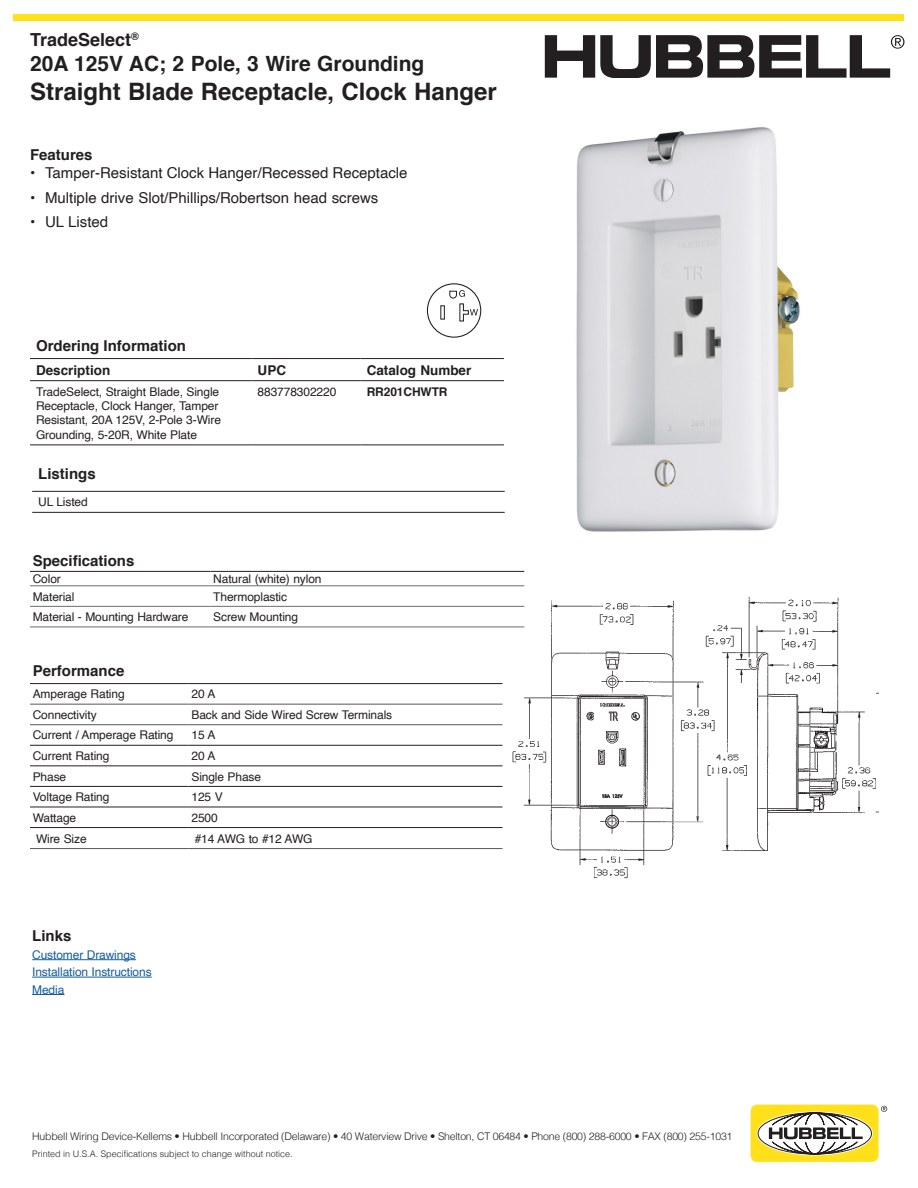
<style>
.page{position:relative;width:918px;height:1188px;background:#fff}
.page>*{position:absolute;margin:0;border:0;box-sizing:border-box;transform-origin:0 0}
.Page_4th_Head{font:700 24px "Helvetica";color:#231f20}
.Page_2nd_Head{font:700 21px "Helvetica";color:#231f20}
.Page_1st_Head{font:700 18px "Helvetica";color:#231f20}
.BodyText10pt{font:15px "Helvetica";color:#231f20}
.t1{font:700 15px "Helvetica";color:#231f20}
.BodyText10pt-2{font:700 13.5px "Helvetica";color:#231f20}
._2TabBody_B83{font:12px "Helvetica";letter-spacing:-.01em;color:#231f20}
.BodyText10pt-3{font:12px/14.4px "Helvetica";letter-spacing:-.01em;color:#231f20}
._2TabBody_B83-2{font:12px "Helvetica";letter-spacing:-.01em;color:#175d9e}
.BodyText10pt-4{font:700 12px "Helvetica";letter-spacing:-.01em;color:#231f20}
.t2{font:300 10.5px "Helvetica";letter-spacing:-.02em;color:#231f20}
.t3{font:300 9px "Helvetica";color:#231f20}
</style>
<div class="page">
<div style="left:14px;top:14px;width:890px;height:7px;background:#ffe01b"></div>
<div style="left:751px;top:1105px;width:128px;height:57px;background:#ffe01b;border-radius:7px"></div>
<svg style="left:758px;top:1113px;width:113px;height:41px"></svg>
<svg style="left:881px;top:1106px;width:6px;height:6px"></svg>
<svg style="left:769px;top:1112px;width:94px;height:43px;background:#b5b09c"></svg>
<svg style="left:545px;top:35px;width:359px;height:43px"></svg>
<img style="left:512px;top:597px;width:367px;height:282px">
<div style="left:862px;top:714px;width:25px;height:38px;background:#fff"></div>
<hr style="left:30px;top:571px;width:181px;height:1px;background:#231f20">
<hr style="left:211px;top:571px;width:313px;height:1px;background:#231f20">
<hr style="left:30px;top:586px;width:181px;height:1px;background:#6c6d70">
<hr style="left:211px;top:586px;width:313px;height:1px;background:#6c6d70">
<hr style="left:30px;top:606px;width:181px;height:1px;background:#6c6d70">
<hr style="left:211px;top:606px;width:313px;height:1px;background:#6c6d70">
<hr style="left:30px;top:627px;width:181px;height:1px;background:#6c6d70">
<hr style="left:211px;top:627px;width:313px;height:1px;background:#6c6d70">
<hr style="left:32px;top:491px;width:473px;height:1px;background:#231f20">
<hr style="left:32px;top:512px;width:473px;height:1px;background:#231f20">
<hr style="left:30px;top:683px;width:159px;height:1px;background:#231f20">
<hr style="left:189px;top:683px;width:313px;height:1px;background:#231f20">
<hr style="left:30px;top:745px;width:159px;height:1px;background:#231f20">
<hr style="left:189px;top:745px;width:313px;height:1px;background:#231f20">
<hr style="left:30px;top:765px;width:159px;height:1px;background:#231f20">
<hr style="left:189px;top:765px;width:313px;height:1px;background:#231f20">
<hr style="left:30px;top:786px;width:159px;height:1px;background:#231f20">
<hr style="left:189px;top:786px;width:313px;height:1px;background:#231f20">
<hr style="left:30px;top:807px;width:159px;height:1px;background:#231f20">
<hr style="left:189px;top:807px;width:313px;height:1px;background:#231f20">
<hr style="left:30px;top:827px;width:159px;height:1px;background:#231f20">
<hr style="left:189px;top:827px;width:313px;height:1px;background:#231f20">
<hr style="left:30px;top:704px;width:159px;height:1px;background:#57585a">
<hr style="left:189px;top:704px;width:313px;height:1px;background:#57585a">
<hr style="left:30px;top:724px;width:159px;height:1px;background:#57585a">
<hr style="left:189px;top:724px;width:313px;height:1px;background:#57585a">
<hr style="left:30px;top:848px;width:159px;height:1px;background:#57585a">
<hr style="left:189px;top:848px;width:313px;height:1px;background:#57585a">
<hr style="left:30px;top:358px;width:222px;height:1px;background:#231f20">
<hr style="left:252px;top:358px;width:109px;height:1px;background:#231f20">
<hr style="left:361px;top:358px;width:143px;height:1px;background:#231f20">
<hr style="left:30px;top:380px;width:222px;height:1px;background:#231f20">
<hr style="left:252px;top:380px;width:109px;height:1px;background:#231f20">
<hr style="left:361px;top:380px;width:143px;height:1px;background:#231f20">
<hr style="left:30px;top:445px;width:222px;height:1px;background:#231f20">
<hr style="left:252px;top:445px;width:109px;height:1px;background:#231f20">
<hr style="left:361px;top:445px;width:143px;height:1px;background:#231f20">
<hr style="left:32px;top:959px;width:104px;height:1px;background:#175d9e">
<hr style="left:32px;top:977px;width:120px;height:1px;background:#175d9e">
<hr style="left:32px;top:994px;width:32px;height:1px;background:#175d9e">
<div style="left:427px;top:283px;width:54px;height:55px;border:1px solid #231f20;border-radius:50%"></div>
<svg style="left:440px;top:290px;width:38px;height:32px"></svg>
<img style="left:576px;top:127px;width:224px;height:405px">
<p class="Page_1st_Head" style="left:30px;top:25px;width:110px">TradeSelect<sup>®</sup></p>
<p class="Page_2nd_Head" style="left:30px;top:47px;width:396px">20A 125V AC; 2 Pole, 3 Wire Grounding</p>
<p class="Page_4th_Head" style="left:30px;top:72px;width:468px">Straight Blade Receptacle, Clock Hanger</p>
<p class="t1" style="left:30px;top:142px;width:64px">Features</p>
<p class="BodyText10pt" style="left:30px;top:161px;width:379px">• Tamper-Resistant Clock Hanger/Recessed Receptacle</p>
<p class="BodyText10pt" style="left:30px;top:186px;width:350px">• Multiple drive Slot/Phillips/Robertson head screws</p>
<p class="BodyText10pt" style="left:30px;top:210px;width:80px">• UL Listed</p>
<p class="t1" style="left:36px;top:333px;width:152px">Ordering Information</p>
<p class="BodyText10pt-2" style="left:36px;top:359px;width:76px">Description</p>
<p class="BodyText10pt-2" style="left:258px;top:359px;width:30px">UPC</p>
<p class="BodyText10pt-2" style="left:367px;top:359px;width:106px">Catalog Number</p>
<p class="BodyText10pt-3" style="left:36px;top:385px;width:187px">TradeSelect, Straight Blade, Single Receptacle, Clock Hanger, Tamper Resistant, 20A 125V, 2-Pole 3-Wire Grounding, 5-20R, White Plate</p>
<p class="BodyText10pt-3" style="left:258px;top:385px;width:80px">883778302220</p>
<p class="BodyText10pt-4" style="left:367px;top:382px;width:82px">RR201CHWTR</p>
<p class="t1" style="left:38px;top:462px;width:59px">Listings</p>
<p class="_2TabBody_B83" style="left:38px;top:493px;width:51px">UL Listed</p>
<p class="t1" style="left:33px;top:548px;width:103px">Specifications</p>
<p class="_2TabBody_B83" style="left:33px;top:570px;width:30px">Color</p>
<p class="_2TabBody_B83" style="left:213px;top:570px;width:110px">Natural (white) nylon</p>
<p class="_2TabBody_B83" style="left:33px;top:587px;width:43px">Material</p>
<p class="_2TabBody_B83" style="left:213px;top:587px;width:75px">Thermoplastic</p>
<p class="_2TabBody_B83" style="left:33px;top:608px;width:157px">Material - Mounting Hardware</p>
<p class="_2TabBody_B83" style="left:213px;top:608px;width:86px">Screw Mounting</p>
<p class="t1" style="left:33px;top:659px;width:93px">Performance</p>
<p class="_2TabBody_B83" style="left:33px;top:685px;width:94px">Amperage Rating</p>
<p class="_2TabBody_B83" style="left:191px;top:685px;width:25px">20 A</p>
<p class="_2TabBody_B83" style="left:33px;top:705px;width:66px">Connectivity</p>
<p class="_2TabBody_B83" style="left:191px;top:705px;width:202px">Back and Side Wired Screw Terminals</p>
<p class="_2TabBody_B83" style="left:33px;top:726px;width:142px">Current / Amperage Rating</p>
<p class="_2TabBody_B83" style="left:191px;top:726px;width:25px">15 A</p>
<p class="_2TabBody_B83" style="left:33px;top:747px;width:78px">Current Rating</p>
<p class="_2TabBody_B83" style="left:191px;top:747px;width:25px">20 A</p>
<p class="_2TabBody_B83" style="left:33px;top:767px;width:35px">Phase</p>
<p class="_2TabBody_B83" style="left:191px;top:767px;width:71px">Single Phase</p>
<p class="_2TabBody_B83" style="left:33px;top:788px;width:78px">Voltage Rating</p>
<p class="_2TabBody_B83" style="left:191px;top:788px;width:33px">125 V</p>
<p class="_2TabBody_B83" style="left:33px;top:808px;width:45px">Wattage</p>
<p class="_2TabBody_B83" style="left:191px;top:808px;width:28px">2500</p>
<p class="_2TabBody_B83" style="left:36px;top:829px;width:52px">Wire Size</p>
<p class="_2TabBody_B83" style="left:195px;top:829px;width:119px">#14 AWG to #12 AWG</p>
<p class="t1" style="left:32px;top:924px;width:41px">Links</p>
<p class="_2TabBody_B83-2" style="left:32px;top:945px;width:105px">Customer Drawings</p>
<p class="_2TabBody_B83-2" style="left:32px;top:963px;width:121px">Installation Instructions</p>
<p class="_2TabBody_B83-2" style="left:32px;top:980px;width:34px">Media</p>
<p class="t2" style="left:32px;top:1127px;width:702px">Hubbell Wiring Device-Kellems • Hubbell Incorporated (Delaware) • 40 Waterview Drive • Shelton, CT 06484 • Phone (800) 288-6000 • FAX (800) 255-1031</p>
<p class="t3" style="left:32px;top:1146px;width:262px">Printed in U.S.A. Specifications subject to change without notice.</p>
</div>
